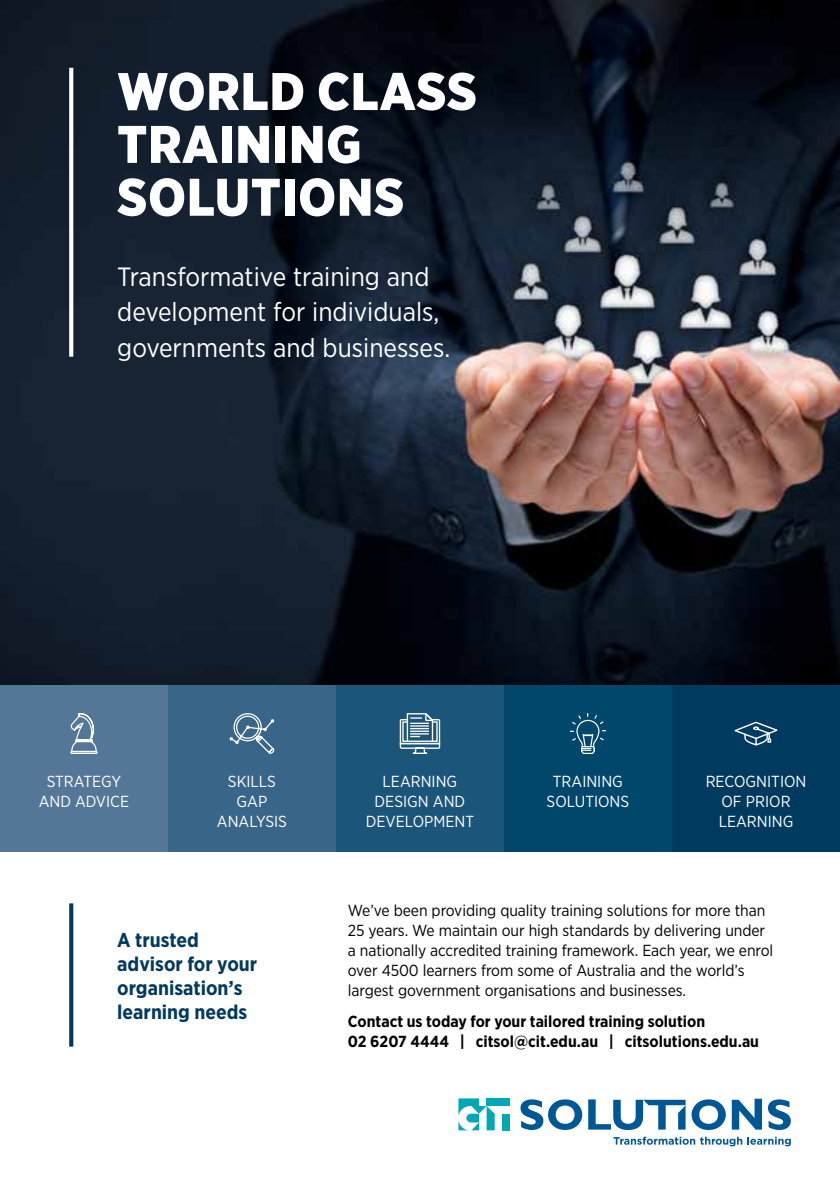
<style>
.page{position:relative;width:840px;height:1191px;background:#fff}
.page>*{position:absolute;margin:0;border:0;box-sizing:border-box;transform-origin:0 0}
.t1{font:900 52.8px/52.8px "Gotham Narrow";letter-spacing:.02em;color:#fff}
.t2{font:26.4px/35.2px "Gotham Narrow";color:#fff}
.t3{font:700 20px/24px "Gotham Narrow";color:#003a5e}
.t4{font:16px/20px "Gotham Narrow";letter-spacing:-.005em;color:#000}
.t5{font:16px/20px "Gotham Narrow";color:#fff;text-align:center}
.t6{font:700 16px/20px "Gotham Narrow";color:#000}
</style>
<div class="page">
<svg style="left:458px;top:1098px;width:37px;height:32px"></svg>
<div style="left:486px;top:1098px;width:24px;height:8px;background:#00a8b5"></div>
<div style="left:502px;top:1113px;width:8px;height:17px;background:#00a8b5"></div>
<svg style="left:520px;top:1099px;width:62px;height:31px"></svg>
<svg style="left:691px;top:1099px;width:34px;height:31px"></svg>
<svg style="left:731px;top:1098px;width:30px;height:31px"></svg>
<svg style="left:768px;top:1099px;width:22px;height:31px"></svg>
<svg style="left:588px;top:1099px;width:97px;height:31px"></svg>
<svg style="left:613px;top:1136px;width:177px;height:10px"></svg>
<img style="left:0;top:0;width:839px;height:686px">
<svg style="left:69px;top:68px;width:4px;height:289px"></svg>
<div style="left:0;top:686px;width:170px;height:166px;background:#547797"></div>
<div style="left:168px;top:686px;width:170px;height:166px;background:#396688"></div>
<div style="left:336px;top:686px;width:170px;height:166px;background:#1b5579"></div>
<div style="left:503px;top:686px;width:170px;height:166px;background:#00476b"></div>
<div style="left:671px;top:686px;width:168px;height:166px;background:#003a5e"></div>
<svg style="left:70px;top:713px;width:28px;height:41px"></svg>
<svg style="left:229px;top:713px;width:45px;height:41px"></svg>
<svg style="left:399px;top:713px;width:41px;height:41px"></svg>
<svg style="left:570px;top:713px;width:35px;height:41px"></svg>
<svg style="left:734px;top:721px;width:43px;height:24px"></svg>
<svg style="left:69px;top:903px;width:4px;height:143px"></svg>
<h1 class="t1" style="left:117px;top:64px;width:361px">WORLD CLASS<br>TRAINING<br>SOLUTIONS</h1>
<h2 class="t2" style="left:117px;top:259px;width:334px">Transformative training and development for individuals, governments and businesses.</h2>
<p class="t5" style="left:39px;top:770px;width:92px">STRATEGY<br>AND ADVICE</p>
<p class="t5" style="left:217px;top:770px;width:71px">SKILLS<br>GAP<br>ANALYSIS</p>
<p class="t5" style="left:365px;top:770px;width:110px">LEARNING<br>DESIGN AND<br>DEVELOPMENT</p>
<p class="t5" style="left:546px;top:770px;width:84px">TRAINING<br>SOLUTIONS</p>
<p class="t5" style="left:705px;top:770px;width:102px">RECOGNITION<br>OF PRIOR<br>LEARNING</p>
<p class="t3" style="left:117px;top:927px;width:141px">A trusted advisor for your organisation’s learning needs</p>
<p class="t4" style="left:348px;top:900px;width:426px">We’ve been providing quality training solutions for more than 25 years. We maintain our high standards by delivering under a nationally accredited training framework. Each year, we enrol over 4500 learners from some of Australia and the world’s largest government organisations and businesses.</p>
<p class="t6" style="left:348px;top:1010px;width:412px">Contact us today for your tailored training solution<br>02 6207 4444 | citsol@cit.edu.au | citsolutions.edu.au</p>
</div>
